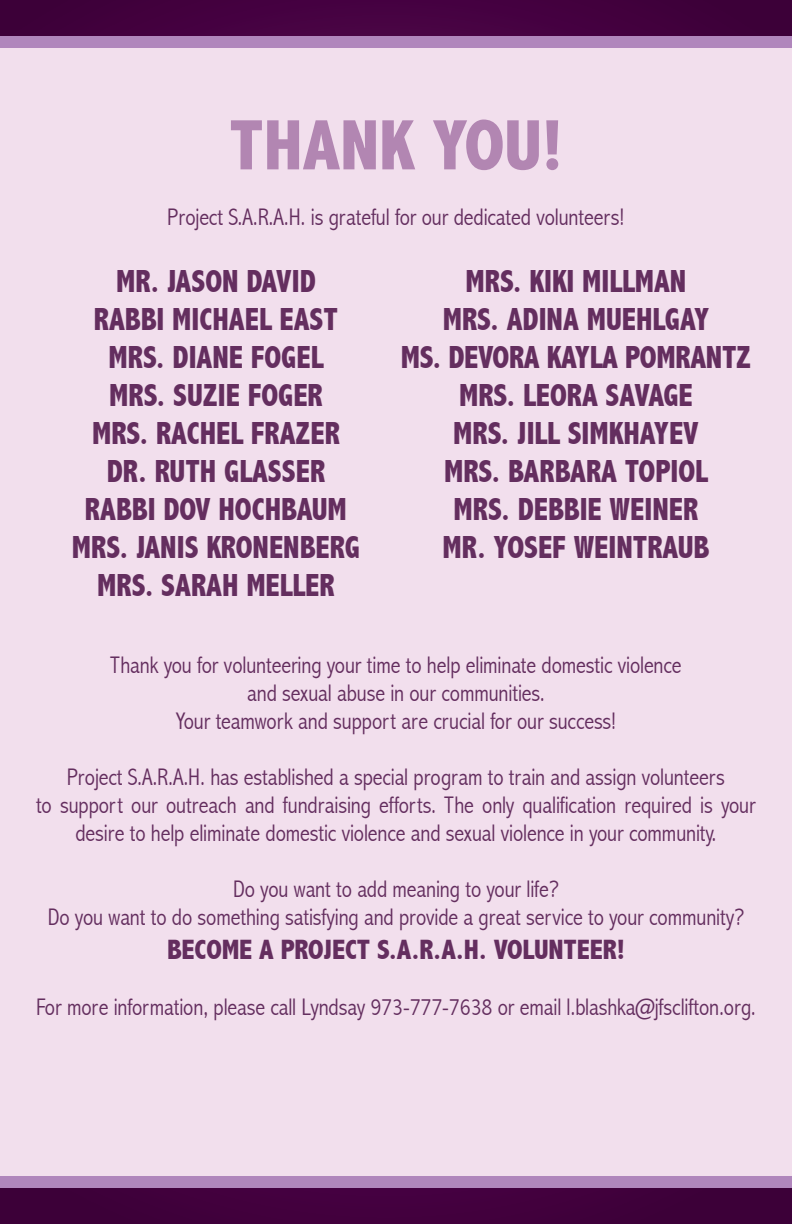
<style>
.page{position:relative;width:792px;height:1224px;background:#42003d}
.page>*{position:absolute;margin:0;border:0;box-sizing:border-box;transform-origin:0 0}
.t1{font:800 condensed 72px "Abadi";color:#b286b2}
.t2{font:800 condensed 32px/38px "Abadi";color:#642e5f;text-align:center;scale:.95 1}
.t3{font:800 condensed 28px "Abadi";letter-spacing:-.005em;color:#642e5f}
.t4{font:300 condensed 24px/28px "Abadi";letter-spacing:-.005em;color:#642e5f;text-align:center}
</style>
<div class="page">
<div style="left:0;top:36px;width:792px;height:1152px;background:#f2dfed"></div>
<h1 class="t1" style="left:229px;top:104px;width:335px">THANK YOU!</h1>
<p class="t4" style="left:167px;top:203px;width:459px">Project S.A.R.A.H. is grateful for our dedicated volunteers!</p>
<h2 class="t2" style="left:72px;top:262px;width:305px">MR. JASON DAVID<br>RABBI MICHAEL EAST<br>MRS. DIANE FOGEL<br>MRS. SUZIE FOGER<br>MRS. RACHEL FRAZER<br>DR. RUTH GLASSER<br>RABBI DOV HOCHBAUM<br>MRS. JANIS KRONENBERG<br>MRS. SARAH MELLER</h2>
<h2 class="t2" style="left:401px;top:262px;width:370px">MRS. KIKI MILLMAN<br>MRS. ADINA MUEHLGAY<br>MS. DEVORA KAYLA POMRANTZ<br>MRS. LEORA SAVAGE<br>MRS. JILL SIMKHAYEV<br>MRS. BARBARA TOPIOL<br>MRS. DEBBIE WEINER<br>MR. YOSEF WEINTRAUB</h2>
<p class="t4" style="left:110px;top:651px;width:573px">Thank you for volunteering your time to help eliminate domestic violence and sexual abuse in our communities.<br>Your teamwork and support are crucial for our success!</p>
<p class="t4" style="left:36px;top:763px;width:721px">Project S.A.R.A.H. has established a special program to train and assign volunteers<br>to support our outreach and fundraising efforts. The only qualification required is your desire to help eliminate domestic violence and sexual violence in your community.</p>
<p class="t4" style="left:48px;top:875px;width:698px">Do you want to add meaning to your life?<br>Do you want to do something satisfying and provide a great service to your community?</p>
<p class="t3" style="left:167px;top:934px;width:459px">BECOME A PROJECT S.A.R.A.H. VOLUNTEER!</p>
<p class="t4" style="left:36px;top:993px;width:721px">For more information, please call Lyndsay 973-777-7638 or email l.blashka@jfsclifton.org.</p>
</div>
